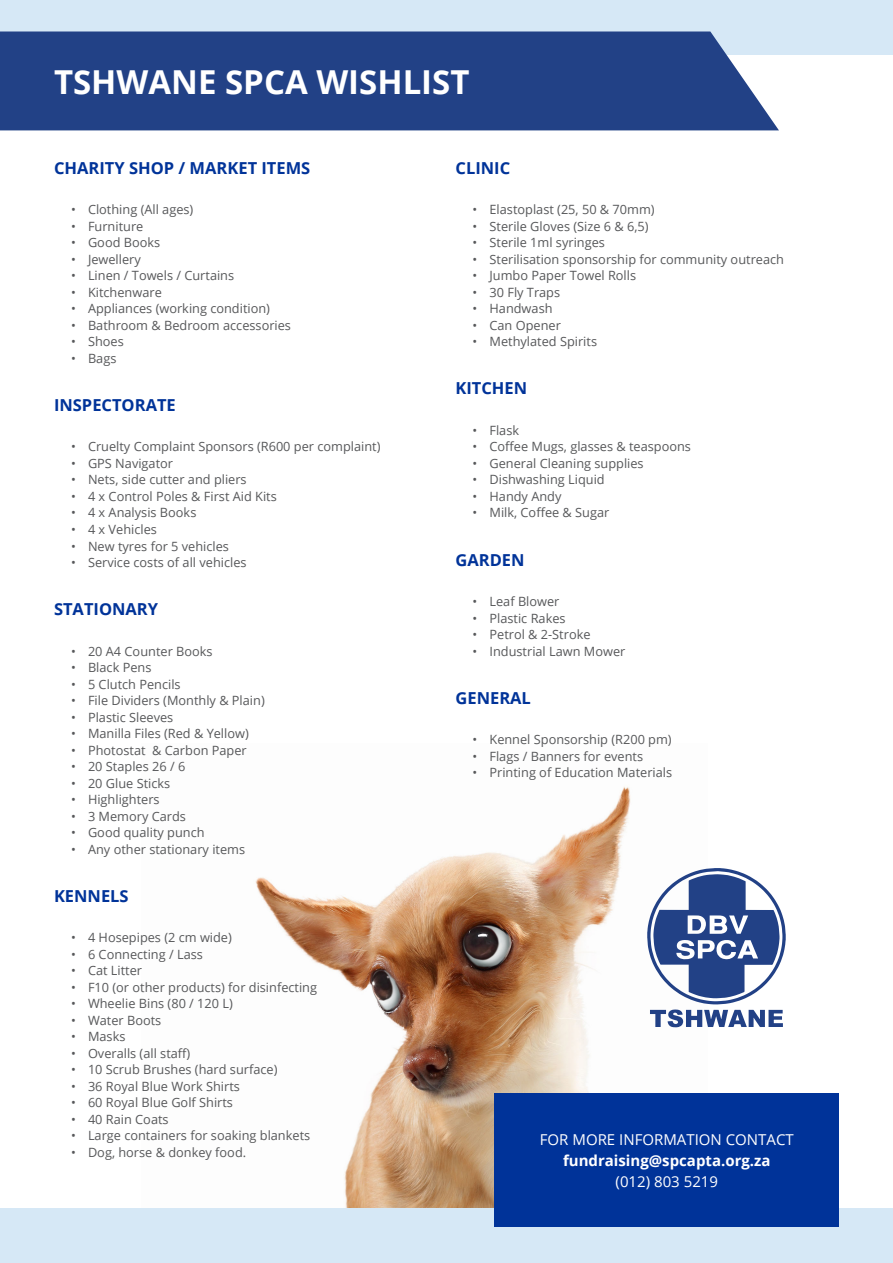
<style>
.page{position:relative;width:893px;height:1263px;background:#fff}
.page>*{position:absolute;margin:0;border:0;box-sizing:border-box;transform-origin:0 0}
.Main_Heading{font:700 33px "Open Sans";color:#fff}
.Sub_Heading{font:700 16.5px "Open Sans";color:#039}
.t1{font:15px/21px "Open Sans";color:#fff;text-align:center}
.t2{font:12.75px "Open Sans";color:#57585a}
.s1{font-weight:700}
</style>
<div class="page">
<div style="left:0;top:0;width:893px;height:54px;background:#d6e8f6"></div>
<img style="left:142px;top:786px;width:536px;height:423px">
<div style="left:0;top:32px;width:779px;height:98px;background:#224186"></div>
<svg style="left:647px;top:868px;width:139px;height:159px"></svg>
<div style="left:0;top:1209px;width:893px;height:54px;background:#d6e8f6"></div>
<div style="left:495px;top:1093px;width:344px;height:134px;background:#039"></div>
<p class="Main_Heading" style="left:54px;top:58px;width:417px">TSHWANE SPCA WISHLIST</p>
<p class="Sub_Heading" style="left:54px;top:156px;width:258px">CHARITY SHOP / MARKET ITEMS</p>
<p class="t2" style="left:71px;top:201px;width:124px">• Clothing (All ages)</p>
<p class="t2" style="left:71px;top:218px;width:74px">• Furniture</p>
<p class="t2" style="left:71px;top:234px;width:91px">• Good Books</p>
<p class="t2" style="left:71px;top:251px;width:71px">• Jewellery</p>
<p class="t2" style="left:71px;top:267px;width:165px">• Linen / Towels / Curtains</p>
<p class="t2" style="left:71px;top:284px;width:92px">• Kitchenware</p>
<p class="t2" style="left:71px;top:300px;width:201px">• Appliances (working condition)</p>
<p class="t2" style="left:71px;top:317px;width:222px">• Bathroom &amp; Bedroom accessories</p>
<p class="t2" style="left:71px;top:333px;width:54px">• Shoes</p>
<p class="t2" style="left:71px;top:350px;width:47px">• Bags</p>
<p class="Sub_Heading" style="left:54px;top:393px;width:123px">INSPECTORATE</p>
<p class="t2" style="left:71px;top:438px;width:311px">• Cruelty Complaint Sponsors (R600 per complaint)</p>
<p class="t2" style="left:71px;top:455px;width:104px">• GPS Navigator</p>
<p class="t2" style="left:71px;top:471px;width:177px">• Nets, side cutter and pliers</p>
<p class="t2" style="left:71px;top:488px;width:207px">• 4 x Control Poles &amp; First Aid Kits</p>
<p class="t2" style="left:71px;top:504px;width:127px">• 4 x Analysis Books</p>
<p class="t2" style="left:71px;top:521px;width:87px">• 4 x Vehicles</p>
<p class="t2" style="left:71px;top:537px;width:159px">• New tyres for 5 vehicles</p>
<p class="t2" style="left:71px;top:554px;width:177px">• Service costs of all vehicles</p>
<p class="Sub_Heading" style="left:54px;top:597px;width:106px">STATIONARY</p>
<p class="t2" style="left:71px;top:642px;width:143px">• 20 A4 Counter Books</p>
<p class="t2" style="left:71px;top:659px;width:82px">• Black Pens</p>
<p class="t2" style="left:71px;top:675px;width:111px">• 5 Clutch Pencils</p>
<p class="t2" style="left:71px;top:692px;width:195px">• File Dividers (Monthly &amp; Plain)</p>
<p class="t2" style="left:71px;top:708px;width:104px">• Plastic Sleeves</p>
<p class="t2" style="left:71px;top:725px;width:179px">• Manilla Files (Red &amp; Yellow)</p>
<p class="t2" style="left:71px;top:741px;width:177px">• Photostat &amp; Carbon Paper</p>
<p class="t2" style="left:71px;top:758px;width:116px">• 20 Staples 26 / 6</p>
<p class="t2" style="left:71px;top:774px;width:101px">• 20 Glue Sticks</p>
<p class="t2" style="left:71px;top:791px;width:90px">• Highlighters</p>
<p class="t2" style="left:71px;top:807px;width:117px">• 3 Memory Cards</p>
<p class="t2" style="left:71px;top:824px;width:135px">• Good quality punch</p>
<p class="t2" style="left:71px;top:840px;width:176px">• Any other stationary items</p>
<p class="Sub_Heading" style="left:54px;top:884px;width:76px">KENNELS</p>
<p class="t2" style="left:71px;top:929px;width:162px">• 4 Hosepipes (2 cm wide)</p>
<p class="t2" style="left:71px;top:945px;width:133px">• 6 Connecting / Lass</p>
<p class="t2" style="left:71px;top:962px;width:73px">• Cat Litter</p>
<p class="t2" style="left:71px;top:978px;width:248px">• F10 (or other products) for disinfecting</p>
<p class="t2" style="left:71px;top:995px;width:163px">• Wheelie Bins (80 / 120 L)</p>
<p class="t2" style="left:71px;top:1011px;width:92px">• Water Boots</p>
<p class="t2" style="left:71px;top:1028px;width:56px">• Masks</p>
<p class="t2" style="left:71px;top:1044px;width:121px">• Overalls (all staff)</p>
<p class="t2" style="left:71px;top:1061px;width:208px">• 10 Scrub Brushes (hard surface)</p>
<p class="t2" style="left:71px;top:1077px;width:170px">• 36 Royal Blue Work Shirts</p>
<p class="t2" style="left:71px;top:1094px;width:164px">• 60 Royal Blue Golf Shirts</p>
<p class="t2" style="left:71px;top:1110px;width:99px">• 40 Rain Coats</p>
<p class="t2" style="left:71px;top:1127px;width:241px">• Large containers for soaking blankets</p>
<p class="t2" style="left:71px;top:1143px;width:177px">• Dog, horse &amp; donkey food.</p>
<p class="Sub_Heading" style="left:455px;top:156px;width:56px">CLINIC</p>
<p class="t2" style="left:472px;top:201px;width:184px">• Elastoplast (25, 50 &amp; 70mm)</p>
<p class="t2" style="left:472px;top:218px;width:178px">• Sterile Gloves (Size 6 &amp; 6,5)</p>
<p class="t2" style="left:472px;top:234px;width:134px">• Sterile 1ml syringes</p>
<p class="t2" style="left:472px;top:251px;width:313px">• Sterilisation sponsorship for community outreach</p>
<p class="t2" style="left:472px;top:267px;width:165px">• Jumbo Paper Towel Rolls</p>
<p class="t2" style="left:472px;top:284px;width:89px">• 30 Fly Traps</p>
<p class="t2" style="left:472px;top:300px;width:82px">• Handwash</p>
<p class="t2" style="left:472px;top:317px;width:90px">• Can Opener</p>
<p class="t2" style="left:472px;top:333px;width:126px">• Methylated Spirits</p>
<p class="Sub_Heading" style="left:455px;top:377px;width:73px">KITCHEN</p>
<p class="t2" style="left:472px;top:422px;width:48px">• Flask</p>
<p class="t2" style="left:472px;top:438px;width:220px">• Coffee Mugs, glasses &amp; teaspoons</p>
<p class="t2" style="left:472px;top:455px;width:173px">• General Cleaning supplies</p>
<p class="t2" style="left:472px;top:471px;width:134px">• Dishwashing Liquid</p>
<p class="t2" style="left:472px;top:488px;width:91px">• Handy Andy</p>
<p class="t2" style="left:472px;top:504px;width:138px">• Milk, Coffee &amp; Sugar</p>
<p class="Sub_Heading" style="left:455px;top:548px;width:71px">GARDEN</p>
<p class="t2" style="left:472px;top:593px;width:88px">• Leaf Blower</p>
<p class="t2" style="left:472px;top:609px;width:95px">• Plastic Rakes</p>
<p class="t2" style="left:472px;top:626px;width:120px">• Petrol &amp; 2-Stroke</p>
<p class="t2" style="left:472px;top:642px;width:154px">• Industrial Lawn Mower</p>
<p class="Sub_Heading" style="left:455px;top:686px;width:77px">GENERAL</p>
<p class="t2" style="left:472px;top:731px;width:201px">• Kennel Sponsorship (R200 pm)</p>
<p class="t2" style="left:472px;top:747px;width:172px">• Flags / Banners for events</p>
<p class="t2" style="left:472px;top:764px;width:201px">• Printing of Education Materials</p>
<p class="t1" style="left:540px;top:1128px;width:255px">FOR MORE INFORMATION CONTACT <span class="s1">fundraising@spcapta.org.za<br></span>(012) 803 5219</p>
</div>
